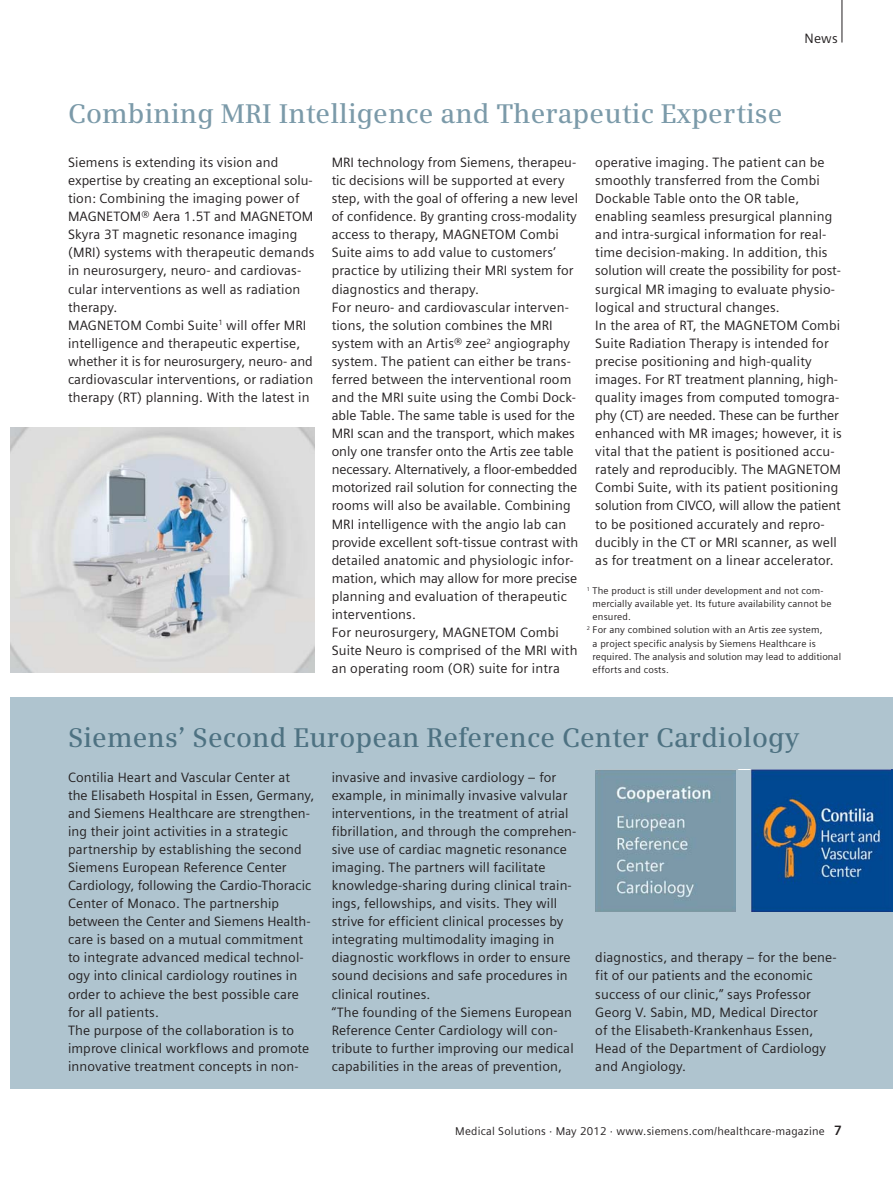
<style>
.page{position:relative;width:893px;height:1191px;background:#fff}
.page>*{position:absolute;margin:0;border:0;box-sizing:border-box;transform-origin:0 0}
.t1{font:600 27px "Siemens Serif";letter-spacing:.005em;color:#7b9aa9}
.t2{font:600 27px "Siemens Serif";letter-spacing:.005em;color:#4e7282}
.t3{font:13.5px/18px "Siemens Sans";letter-spacing:.01em;color:#231f20}
.t4{font:11.25px "Siemens Sans";letter-spacing:.02em;color:#231f20}
.t5{font:9.75px "Siemens Sans";letter-spacing:.015em;color:#231f20}
.s1{font-weight:700;font-size:13.5px}
</style>
<div class="page">
<hr style="left:842px;top:0;width:1px;height:43px;background:#231f20">
<img style="left:11px;top:427px;width:304px;height:246px">
<div style="left:11px;top:697px;width:882px;height:392px;background:#afc4cf"></div>
<img style="left:595px;top:770px;width:296px;height:141px">
<img style="left:891px;top:770px;width:2px;height:141px">
<div style="left:737px;top:770px;width:14px;height:141px;background:#afc4cf"></div>
<p class="t3" style="left:805px;top:30px;width:35px">News</p>
<h1 class="t1" style="left:68px;top:101px;width:716px">Combining MRI Intelligence and Therapeutic Expertise</h1>
<p class="t3" style="left:68px;top:154px;width:248px">Siemens is extending its vision and expertise by creating an exceptional solu&shy;tion: Combining the imaging power of MAGNETOM® Aera 1.5T and MAGNETOM Skyra 3T magnetic resonance imaging (MRI) systems with therapeutic demands in neurosurgery, neuro- and cardiovas&shy;cular interventions as well as radiation therapy.<br>MAGNETOM Combi Suite<sup>1</sup> will offer MRI intelligence and therapeutic expertise, whether it is for neurosurgery, neuro- and cardiovascular interventions, or radiation therapy (RT) planning. With the latest in</p>
<p class="t3" style="left:332px;top:154px;width:248px">MRI technology from Siemens, therapeu&shy;tic decisions will be supported at every step, with the goal of offering a new level of confidence. By granting cross-modality access to therapy, MAGNETOM Combi Suite aims to add value to customers’ practice by utilizing their MRI system for diagnostics and therapy.<br>For neuro- and cardiovascular interven&shy;tions, the solution combines the MRI system with an Artis® zee<sup>2</sup> angiography system. The patient can either be trans&shy;ferred between the interventional room and the MRI suite using the Combi Dock&shy;able Table. The same table is used for the MRI scan and the transport, which makes only one transfer onto the Artis zee table necessary. Alternatively, a floor-embedded motorized rail solution for connecting the rooms will also be available. Combining MRI intelligence with the angio lab can provide excellent soft-tissue contrast with detailed anatomic and physiologic infor&shy;mation, which may allow for more precise planning and evaluation of therapeutic interventions.<br>For neurosurgery, MAGNETOM Combi Suite Neuro is comprised of the MRI with an operating room (OR) suite for intra</p>
<p class="t3" style="left:595px;top:154px;width:248px">operative imaging. The patient can be smoothly transferred from the Combi Dockable Table onto the OR table, enabling seamless presurgical planning and intra-surgical information for real&shy;time decision-making. In addition, this solution will create the possibility for post&shy;surgical MR imaging to evaluate physio&shy;logical and structural changes.<br>In the area of RT, the MAGNETOM Combi Suite Radiation Therapy is intended for precise positioning and high-quality images. For RT treatment planning, high&shy;quality images from computed tomogra&shy;phy (CT) are needed. These can be further enhanced with MR images; however, it is vital that the patient is positioned accu&shy;rately and reproducibly. The MAGNETOM Combi Suite, with its patient positioning solution from CIVCO, will allow the patient to be positioned accurately and repro&shy;ducibly in the CT or MRI scanner, as well as for treatment on a linear accelerator.</p>
<p class="t5" style="left:587px;top:586px;width:238px"><sup>1</sup> The product is still under development and not com-</p>
<p class="t5" style="left:593px;top:599px;width:240px">mercially available yet. Its future availability cannot be</p>
<p class="t5" style="left:593px;top:612px;width:40px">ensured.</p>
<p class="t5" style="left:587px;top:625px;width:237px"><sup>2</sup> For any combined solution with an Artis zee system,</p>
<p class="t5" style="left:593px;top:638px;width:225px">a project specific analysis by Siemens Healthcare is</p>
<p class="t5" style="left:593px;top:651px;width:250px">required. The analysis and solution may lead to additional</p>
<p class="t5" style="left:593px;top:665px;width:78px">efforts and costs.</p>
<h1 class="t2" style="left:68px;top:724px;width:733px">Siemens’ Second European Reference Center Cardiology</h1>
<p class="t3" style="left:68px;top:768px;width:248px">Contilia Heart and Vascular Center at<br>the Elisabeth Hospital in Essen, Germany, and Siemens Healthcare are strengthen&shy;ing their joint activities in a strategic partnership by establishing the second Siemens European Reference Center Cardiology, following the Cardio-Thoracic Center of Monaco. The partnership between the Center and Siemens Health&shy;care is based on a mutual commitment to integrate advanced medical technol&shy;ogy into clinical cardiology routines in order to achieve the best possible care for all patients.<br>The purpose of the collaboration is to improve clinical workflows and promote innovative treatment concepts in non-</p>
<p class="t3" style="left:332px;top:768px;width:246px">invasive and invasive cardiology – for example, in minimally invasive valvular interventions, in the treatment of atrial fibrillation, and through the comprehen&shy;sive use of cardiac magnetic resonance imaging. The partners will facilitate knowledge-sharing during clinical train&shy;ings, fellowships, and visits. They will strive for efficient clinical processes by integrating multimodality imaging in diagnostic workflows in order to ensure sound decisions and safe procedures in clinical routines.<br>“The founding of the Siemens European Reference Center Cardiology will con&shy;tribute to further improving our medical capabilities in the areas of prevention,</p>
<p class="t3" style="left:595px;top:949px;width:243px">diagnostics, and therapy – for the bene&shy;fit of our patients and the economic success of our clinic,” says Professor Georg V. Sabin, MD, Medical Director<br>of the Elisabeth-Krankenhaus Essen, Head of the Department of Cardiology and Angiology.</p>
<p class="t4" style="left:455px;top:1126px;width:388px">Medical Solutions · May 2012 · www.siemens.com/healthcare-magazine <span class="s1">7</span></p>
</div>
